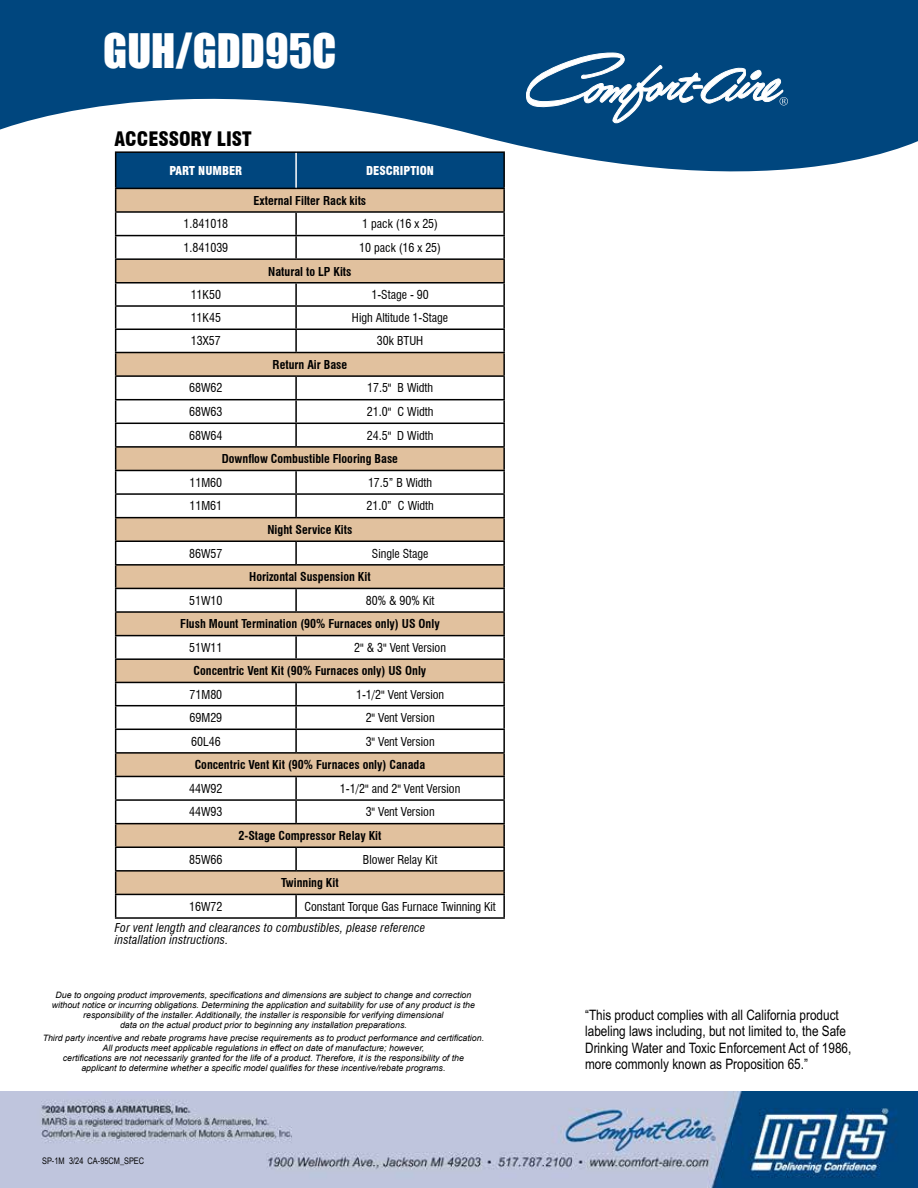
<style>
.page{position:relative;width:918px;height:1188px;background:#fff}
.page>*{position:absolute;margin:0;border:0;box-sizing:border-box;transform-origin:0 0}
.t1{font:43.65px "Impact";color:#fff}
.t2{font:900 condensed 19.5px "Swiss 721 BT";color:#000}
.t3{font:14.4px/16.2px "Arial Narrow";color:#000}
.t4{font:condensed 12px "Swiss 721 BT";color:#000}
.t5{font:700 condensed 12px "Swiss 721 BT";color:#000}
.t6{font:italic condensed 12px/12px "Swiss 721 BT";letter-spacing:.015em;color:#000}
.t7{font:900 condensed 12px "Swiss 721 BT";color:#fff}
.t8{font:9px "Arial Narrow";color:#000}
.t9{font:italic 8.85px/10.1px "Arial";color:#000;text-align:center}
</style>
<div class="page">
<img style="left:0;top:1092px;width:918px;height:96px">
<svg style="left:0;top:0;width:918px;height:217px;fill:#00467e"></svg>
<svg style="left:526px;top:53px;width:262px;height:70px"></svg>
<hr style="left:503px;top:189px;width:2px;height:22px;background:#000">
<hr style="left:296px;top:211px;width:209px;height:2px;background:#000">
<hr style="left:503px;top:213px;width:2px;height:22px;background:#000">
<hr style="left:296px;top:235px;width:209px;height:1px;background:#000">
<hr style="left:503px;top:236px;width:2px;height:22px;background:#000">
<hr style="left:296px;top:258px;width:209px;height:2px;background:#000">
<hr style="left:503px;top:260px;width:2px;height:22px;background:#000">
<hr style="left:296px;top:282px;width:209px;height:2px;background:#000">
<hr style="left:503px;top:284px;width:2px;height:21px;background:#000">
<hr style="left:296px;top:305px;width:209px;height:2px;background:#000">
<hr style="left:503px;top:307px;width:2px;height:22px;background:#000">
<hr style="left:296px;top:329px;width:209px;height:1px;background:#000">
<hr style="left:503px;top:330px;width:2px;height:22px;background:#000">
<hr style="left:296px;top:352px;width:209px;height:1px;background:#000">
<hr style="left:503px;top:353px;width:2px;height:22px;background:#000">
<hr style="left:296px;top:375px;width:209px;height:2px;background:#000">
<hr style="left:503px;top:377px;width:2px;height:22px;background:#000">
<hr style="left:296px;top:399px;width:209px;height:1px;background:#000">
<hr style="left:503px;top:400px;width:2px;height:23px;background:#000">
<hr style="left:296px;top:423px;width:209px;height:1px;background:#000">
<hr style="left:503px;top:424px;width:2px;height:22px;background:#000">
<hr style="left:296px;top:446px;width:209px;height:2px;background:#000">
<hr style="left:503px;top:448px;width:2px;height:22px;background:#000">
<hr style="left:296px;top:470px;width:209px;height:1px;background:#000">
<hr style="left:503px;top:471px;width:2px;height:22px;background:#000">
<hr style="left:296px;top:493px;width:209px;height:2px;background:#000">
<hr style="left:503px;top:495px;width:2px;height:22px;background:#000">
<hr style="left:296px;top:517px;width:209px;height:1px;background:#000">
<hr style="left:503px;top:518px;width:2px;height:22px;background:#000">
<hr style="left:296px;top:540px;width:209px;height:2px;background:#000">
<hr style="left:503px;top:542px;width:2px;height:22px;background:#000">
<hr style="left:296px;top:564px;width:209px;height:2px;background:#000">
<hr style="left:503px;top:566px;width:2px;height:22px;background:#000">
<hr style="left:296px;top:588px;width:209px;height:1px;background:#000">
<hr style="left:503px;top:589px;width:2px;height:22px;background:#000">
<hr style="left:296px;top:611px;width:209px;height:2px;background:#000">
<hr style="left:503px;top:613px;width:2px;height:22px;background:#000">
<hr style="left:296px;top:635px;width:209px;height:1px;background:#000">
<hr style="left:503px;top:636px;width:2px;height:22px;background:#000">
<hr style="left:296px;top:658px;width:209px;height:2px;background:#000">
<hr style="left:503px;top:660px;width:2px;height:22px;background:#000">
<hr style="left:296px;top:682px;width:209px;height:1px;background:#000">
<hr style="left:503px;top:683px;width:2px;height:22px;background:#000">
<hr style="left:296px;top:705px;width:209px;height:1px;background:#000">
<hr style="left:503px;top:706px;width:2px;height:23px;background:#000">
<hr style="left:296px;top:729px;width:209px;height:1px;background:#000">
<hr style="left:503px;top:730px;width:2px;height:22px;background:#000">
<hr style="left:296px;top:752px;width:209px;height:2px;background:#000">
<hr style="left:503px;top:754px;width:2px;height:22px;background:#000">
<hr style="left:296px;top:776px;width:209px;height:1px;background:#000">
<hr style="left:503px;top:777px;width:2px;height:22px;background:#000">
<hr style="left:296px;top:799px;width:209px;height:2px;background:#000">
<hr style="left:503px;top:801px;width:2px;height:22px;background:#000">
<hr style="left:296px;top:823px;width:209px;height:1px;background:#000">
<hr style="left:503px;top:824px;width:2px;height:22px;background:#000">
<hr style="left:296px;top:846px;width:209px;height:2px;background:#000">
<hr style="left:503px;top:848px;width:2px;height:22px;background:#000">
<hr style="left:296px;top:870px;width:209px;height:2px;background:#000">
<hr style="left:503px;top:872px;width:2px;height:22px;background:#000">
<svg style="left:115px;top:153px;width:389px;height:764px"></svg>
<hr style="left:296px;top:894px;width:209px;height:1px;background:#000">
<hr style="left:295px;top:895px;width:2px;height:22px;background:#000">
<hr style="left:503px;top:895px;width:2px;height:22px;background:#000">
<hr style="left:115px;top:917px;width:181px;height:2px;background:#000">
<hr style="left:296px;top:917px;width:209px;height:2px;background:#000">
<hr style="left:115px;top:151px;width:181px;height:2px;background:#000">
<hr style="left:115px;top:153px;width:1px;height:35px;background:#000">
<hr style="left:296px;top:151px;width:209px;height:2px;background:#000">
<hr style="left:503px;top:153px;width:2px;height:35px;background:#000">
<hr style="left:115px;top:188px;width:181px;height:1px;background:#000">
<hr style="left:296px;top:188px;width:209px;height:1px;background:#000">
<hr style="left:295px;top:153px;width:2px;height:35px;background:#fff">
<h1 class="t1" style="left:103px;top:17px;width:235px">GUH/GDD95C</h1>
<h2 class="t2" style="left:114px;top:128px;width:139px">ACCESSORY LIST</h2>
<h3 class="t7" style="left:169px;top:163px;width:74px">PART NUMBER</h3>
<h3 class="t7" style="left:366px;top:163px;width:69px">DESCRIPTION</h3>
<h3 class="t5" style="left:254px;top:193px;width:114px">External Filter Rack kits</h3>
<h3 class="t4" style="left:183px;top:217px;width:46px">1.841018</h3>
<h3 class="t4" style="left:362px;top:217px;width:77px">1 pack (16 x 25)</h3>
<h3 class="t4" style="left:183px;top:240px;width:46px">1.841039</h3>
<h3 class="t4" style="left:359px;top:240px;width:83px">10 pack (16 x 25)</h3>
<h3 class="t5" style="left:268px;top:264px;width:85px">Natural to LP Kits</h3>
<h3 class="t4" style="left:191px;top:287px;width:32px">11K50</h3>
<h3 class="t4" style="left:371px;top:287px;width:59px">1-Stage - 90</h3>
<h3 class="t4" style="left:191px;top:311px;width:32px">11K45</h3>
<h3 class="t4" style="left:352px;top:311px;width:98px">High Altitude 1-Stage</h3>
<h3 class="t4" style="left:191px;top:334px;width:31px">13X57</h3>
<h3 class="t4" style="left:377px;top:334px;width:48px">30k BTUH</h3>
<h3 class="t5" style="left:273px;top:357px;width:76px">Return Air Base</h3>
<h3 class="t4" style="left:189px;top:381px;width:35px">68W62</h3>
<h3 class="t4" style="left:367px;top:381px;width:68px">17.5" B Width</h3>
<h3 class="t4" style="left:189px;top:404px;width:35px">68W63</h3>
<h3 class="t4" style="left:367px;top:404px;width:68px">21.0" C Width</h3>
<h3 class="t4" style="left:189px;top:428px;width:35px">68W64</h3>
<h3 class="t4" style="left:367px;top:428px;width:68px">24.5" D Width</h3>
<h3 class="t5" style="left:222px;top:452px;width:178px">Downflow Combustible Flooring Base</h3>
<h3 class="t4" style="left:190px;top:475px;width:34px">11M60</h3>
<h3 class="t4" style="left:368px;top:475px;width:66px">17.5” B Width</h3>
<h3 class="t4" style="left:190px;top:499px;width:34px">11M61</h3>
<h3 class="t4" style="left:366px;top:499px;width:69px">21.0” C Width</h3>
<h3 class="t5" style="left:267px;top:522px;width:86px">Night Service Kits</h3>
<h3 class="t4" style="left:189px;top:546px;width:35px">86W57</h3>
<h3 class="t4" style="left:372px;top:546px;width:58px">Single Stage</h3>
<h3 class="t5" style="left:249px;top:570px;width:123px">Horizontal Suspension Kit</h3>
<h3 class="t4" style="left:189px;top:593px;width:35px">51W10</h3>
<h3 class="t4" style="left:366px;top:593px;width:70px">80% &amp; 90% Kit</h3>
<h3 class="t5" style="left:180px;top:617px;width:261px">Flush Mount Termination (90% Furnaces only) US Only</h3>
<h3 class="t4" style="left:189px;top:640px;width:35px">51W11</h3>
<h3 class="t4" style="left:354px;top:640px;width:93px">2" &amp; 3" Vent Version</h3>
<h3 class="t5" style="left:194px;top:664px;width:234px">Concentric Vent Kit (90% Furnaces only) US Only</h3>
<h3 class="t4" style="left:190px;top:687px;width:34px">71M80</h3>
<h3 class="t4" style="left:356px;top:687px;width:90px">1-1/2" Vent Version</h3>
<h3 class="t4" style="left:190px;top:711px;width:34px">69M29</h3>
<h3 class="t4" style="left:366px;top:711px;width:70px">2" Vent Version</h3>
<h3 class="t4" style="left:191px;top:734px;width:31px">60L46</h3>
<h3 class="t4" style="left:366px;top:734px;width:70px">3" Vent Version</h3>
<h3 class="t5" style="left:195px;top:758px;width:232px">Concentric Vent Kit (90% Furnaces only) Canada</h3>
<h3 class="t4" style="left:189px;top:781px;width:35px">44W92</h3>
<h3 class="t4" style="left:340px;top:781px;width:122px">1-1/2" and 2" Vent Version</h3>
<h3 class="t4" style="left:189px;top:805px;width:35px">44W93</h3>
<h3 class="t4" style="left:366px;top:805px;width:70px">3" Vent Version</h3>
<h3 class="t5" style="left:238px;top:828px;width:145px">2-Stage Compressor Relay Kit</h3>
<h3 class="t4" style="left:189px;top:852px;width:35px">85W66</h3>
<h3 class="t4" style="left:363px;top:852px;width:76px">Blower Relay Kit</h3>
<h3 class="t5" style="left:281px;top:876px;width:59px">Twinning Kit</h3>
<h3 class="t4" style="left:189px;top:899px;width:35px">16W72</h3>
<h3 class="t4" style="left:304px;top:899px;width:193px">Constant Torque Gas Furnace Twinning Kit</h3>
<h3 class="t6" style="left:115px;top:922px;width:312px">For vent length and clearances to combustibles, please reference installation instructions.</h3>
<p class="t9" style="left:52px;top:990px;width:425px">Due to ongoing product improvements, specifications and dimensions are subject to change and correction without notice or incurring obligations. Determining the application and suitability for use of any product is the responsibility of the installer. Additionally, the installer is responsible for verifying dimensional<br>data on the actual product prior to beginning any installation preparations.</p>
<p class="t9" style="left:43px;top:1033px;width:443px">Third party incentive and rebate programs have precise requirements as to product performance and certification.<br>All products meet applicable regulations in effect on date of manufacture; however,<br>certifications are not necessarily granted for the life of a product. Therefore, it is the responsibility of the<br>applicant to determine whether a specific model qualifies for these incentive/rebate programs.</p>
<p class="t8" style="left:42px;top:1155px;width:104px">SP-1M 3/24 CA-95CM_SPEC</p>
<h3 class="t3" style="left:585px;top:1007px;width:268px">“This product complies with all California product labeling laws including, but not limited to, the Safe Drinking Water and Toxic Enforcement Act of 1986, more commonly known as Proposition 65.”</h3>
</div>
